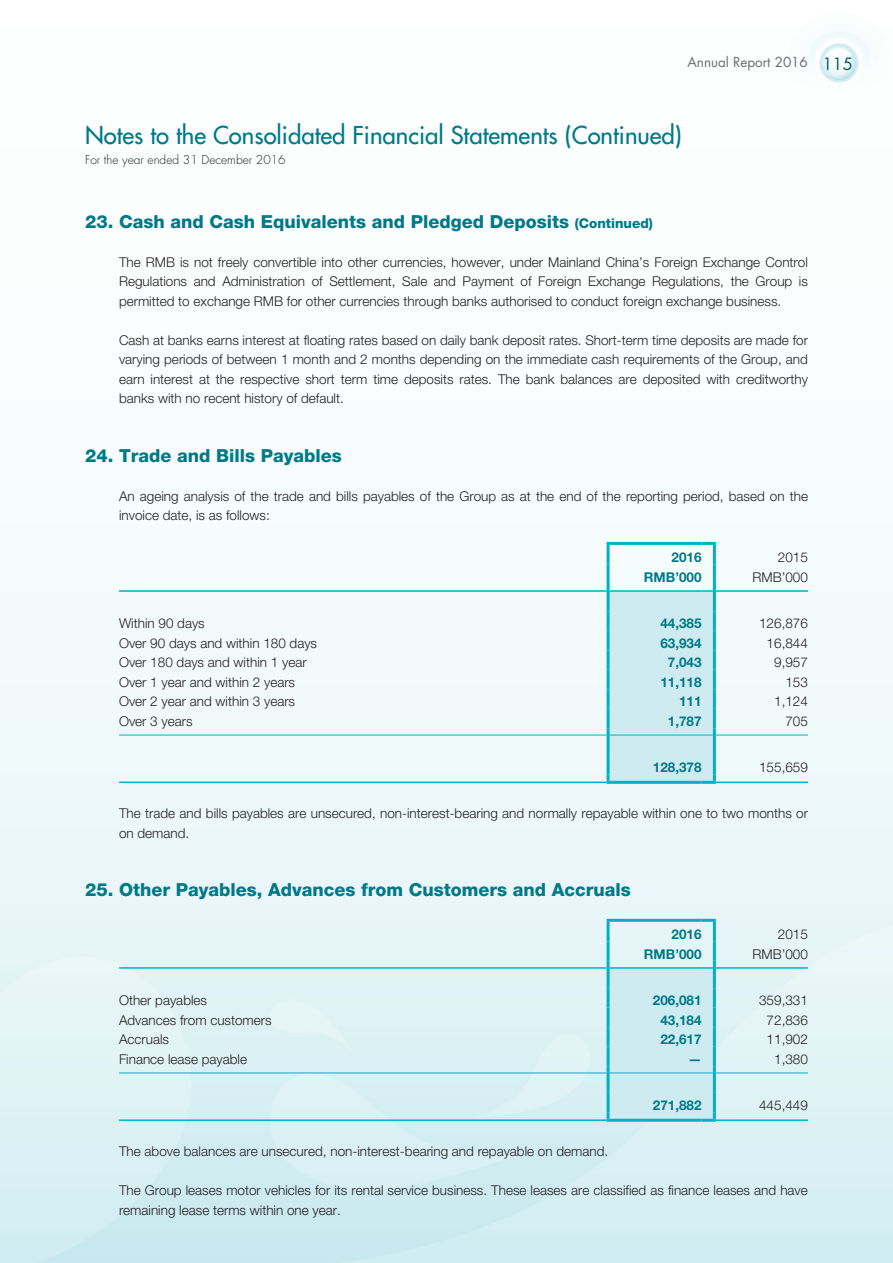
<style>
.page{position:relative;width:893px;height:1263px;background:#fff}
.page>*{position:absolute;margin:0;border:0;box-sizing:border-box;transform-origin:0 0}
.t1{font:500 24px "Futura Std";color:#007988}
.t2{font:800 18px "Helvetica Neue LT Std";color:#007988}
.t3{font:300 13.5px/19.5px "Helvetica Neue LT Std";color:#231f20}
.t4{font:700 13.5px "Helvetica Neue LT Std";color:#007988}
.t5{font:13.5px "Futura Std";color:#6c6d70}
.t6{font:300 12px "Futura Std";color:#231f20}
.s1{font-size:16.5px;color:#005d68}
.s2{font-size:13.5px}
</style>
<div class="page">
<img style="left:0;top:31px;width:893px;height:1232px">
<hr style="left:119px;top:735px;width:488px;height:1px;background:#00b1c6">
<hr style="left:716px;top:735px;width:92px;height:1px;background:#00b1c6">
<hr style="left:119px;top:781px;width:488px;height:2px;background:#00b1c6">
<hr style="left:716px;top:781px;width:92px;height:2px;background:#00b1c6">
<hr style="left:119px;top:590px;width:488px;height:2px;background:#00b1c6">
<hr style="left:716px;top:590px;width:92px;height:2px;background:#00b1c6">
<hr style="left:607px;top:542px;width:95px;height:3px;background:#00b1c6">
<hr style="left:702px;top:542px;width:14px;height:3px;background:#00b1c6">
<hr style="left:607px;top:545px;width:3px;height:19px;background:#00b1c6">
<hr style="left:607px;top:564px;width:3px;height:20px;background:#00b1c6">
<hr style="left:713px;top:545px;width:3px;height:19px;background:#00b1c6">
<hr style="left:713px;top:564px;width:3px;height:20px;background:#00b1c6">
<svg style="left:607px;top:584px;width:109px;height:197px;background:#c2e7ee"></svg>
<hr style="left:607px;top:781px;width:95px;height:3px;background:#00b1c6">
<hr style="left:702px;top:781px;width:14px;height:3px;background:#00b1c6">
<hr style="left:119px;top:1072px;width:488px;height:1px;background:#00b1c6">
<hr style="left:716px;top:1072px;width:92px;height:1px;background:#00b1c6">
<hr style="left:119px;top:1119px;width:488px;height:2px;background:#00b1c6">
<hr style="left:716px;top:1119px;width:92px;height:2px;background:#00b1c6">
<hr style="left:119px;top:967px;width:488px;height:2px;background:#00b1c6">
<hr style="left:716px;top:967px;width:92px;height:2px;background:#00b1c6">
<hr style="left:607px;top:919px;width:95px;height:3px;background:#00b1c6">
<hr style="left:702px;top:919px;width:14px;height:3px;background:#00b1c6">
<hr style="left:607px;top:922px;width:3px;height:19px;background:#00b1c6">
<hr style="left:607px;top:941px;width:3px;height:20px;background:#00b1c6">
<hr style="left:713px;top:922px;width:3px;height:19px;background:#00b1c6">
<hr style="left:713px;top:941px;width:3px;height:20px;background:#00b1c6">
<svg style="left:607px;top:961px;width:109px;height:158px;background:#c0e7ee"></svg>
<hr style="left:607px;top:1119px;width:95px;height:3px;background:#00b1c6">
<hr style="left:702px;top:1119px;width:14px;height:3px;background:#00b1c6">
<p class="t5" style="left:687px;top:54px;width:167px">Annual Report 2016 <span class="s1">115</span></p>
<h1 class="t1" style="left:85px;top:120px;width:598px">Notes to the Consolidated Financial Statements (Continued)</h1>
<p class="t6" style="left:85px;top:152px;width:202px">For the year ended 31 December 2016</p>
<h2 class="t2" style="left:85px;top:210px;width:569px">23. Cash and Cash Equivalents and Pledged Deposits <span class="s2">(Continued)</span></h2>
<p class="t3" style="left:119px;top:252px;width:690px;text-align:justify">The RMB is not freely convertible into other currencies, however, under Mainland China’s Foreign Exchange Control Regulations and Administration of Settlement, Sale and Payment of Foreign Exchange Regulations, the Group is permitted to exchange RMB for other currencies through banks authorised to conduct foreign exchange business.</p>
<p class="t3" style="left:119px;top:330px;width:690px;text-align:justify">Cash at banks earns interest at floating rates based on daily bank deposit rates. Short-term time deposits are made for varying periods of between 1 month and 2 months depending on the immediate cash requirements of the Group, and earn interest at the respective short term time deposits rates. The bank balances are deposited with creditworthy banks with no recent history of default.</p>
<h2 class="t2" style="left:85px;top:444px;width:258px">24. Trade and Bills Payables</h2>
<p class="t3" style="left:119px;top:486px;width:690px">An ageing analysis of the trade and bills payables of the Group as at the end of the reporting period, based on the invoice date, is as follows:</p>
<p class="t4" style="left:672px;top:549px;width:32px">2016</p>
<p class="t3" style="left:778px;top:547px;width:32px">2015</p>
<p class="t4" style="left:644px;top:568px;width:59px">RMB’000</p>
<p class="t3" style="left:752px;top:567px;width:57px">RMB’000</p>
<p class="t3" style="left:119px;top:614px;width:87px">Within 90 days</p>
<p class="t4" style="left:660px;top:615px;width:43px">44,385</p>
<p class="t3" style="left:759px;top:614px;width:50px">126,876</p>
<p class="t3" style="left:119px;top:633px;width:200px">Over 90 days and within 180 days</p>
<p class="t4" style="left:660px;top:635px;width:43px">63,934</p>
<p class="t3" style="left:767px;top:633px;width:43px">16,844</p>
<p class="t3" style="left:119px;top:653px;width:189px">Over 180 days and within 1 year</p>
<p class="t4" style="left:668px;top:654px;width:35px">7,043</p>
<p class="t3" style="left:774px;top:653px;width:35px">9,957</p>
<p class="t3" style="left:119px;top:672px;width:178px">Over 1 year and within 2 years</p>
<p class="t4" style="left:660px;top:674px;width:43px">11,118</p>
<p class="t3" style="left:785px;top:672px;width:24px">153</p>
<p class="t3" style="left:119px;top:692px;width:178px">Over 2 year and within 3 years</p>
<p class="t4" style="left:679px;top:693px;width:24px">111</p>
<p class="t3" style="left:774px;top:692px;width:35px">1,124</p>
<p class="t3" style="left:119px;top:711px;width:75px">Over 3 years</p>
<p class="t4" style="left:668px;top:713px;width:35px">1,787</p>
<p class="t3" style="left:785px;top:711px;width:24px">705</p>
<p class="t4" style="left:653px;top:759px;width:50px">128,378</p>
<p class="t3" style="left:759px;top:757px;width:50px">155,659</p>
<p class="t3" style="left:119px;top:803px;width:690px">The trade and bills payables are unsecured, non-interest-bearing and normally repayable within one to two months or on demand.</p>
<h2 class="t2" style="left:85px;top:879px;width:547px">25. Other Payables, Advances from Customers and Accruals</h2>
<p class="t4" style="left:672px;top:926px;width:32px">2016</p>
<p class="t3" style="left:778px;top:924px;width:32px">2015</p>
<p class="t4" style="left:644px;top:945px;width:59px">RMB’000</p>
<p class="t3" style="left:752px;top:944px;width:57px">RMB’000</p>
<p class="t3" style="left:119px;top:990px;width:90px">Other payables</p>
<p class="t4" style="left:653px;top:992px;width:50px">206,081</p>
<p class="t3" style="left:759px;top:990px;width:50px">359,331</p>
<p class="t3" style="left:119px;top:1010px;width:154px">Advances from customers</p>
<p class="t4" style="left:660px;top:1012px;width:43px">43,184</p>
<p class="t3" style="left:767px;top:1010px;width:43px">72,836</p>
<p class="t3" style="left:119px;top:1029px;width:52px">Accruals</p>
<p class="t4" style="left:660px;top:1031px;width:43px">22,617</p>
<p class="t3" style="left:767px;top:1029px;width:43px">11,902</p>
<p class="t3" style="left:119px;top:1049px;width:130px">Finance lease payable</p>
<p class="t4" style="left:688px;top:1051px;width:15px">—</p>
<p class="t3" style="left:774px;top:1049px;width:35px">1,380</p>
<p class="t4" style="left:653px;top:1097px;width:50px">271,882</p>
<p class="t3" style="left:759px;top:1095px;width:50px">445,449</p>
<p class="t3" style="left:119px;top:1141px;width:491px">The above balances are unsecured, non-interest-bearing and repayable on demand.</p>
<p class="t3" style="left:119px;top:1180px;width:690px">The Group leases motor vehicles for its rental service business. These leases are classified as finance leases and have remaining lease terms within one year.</p>
</div>
